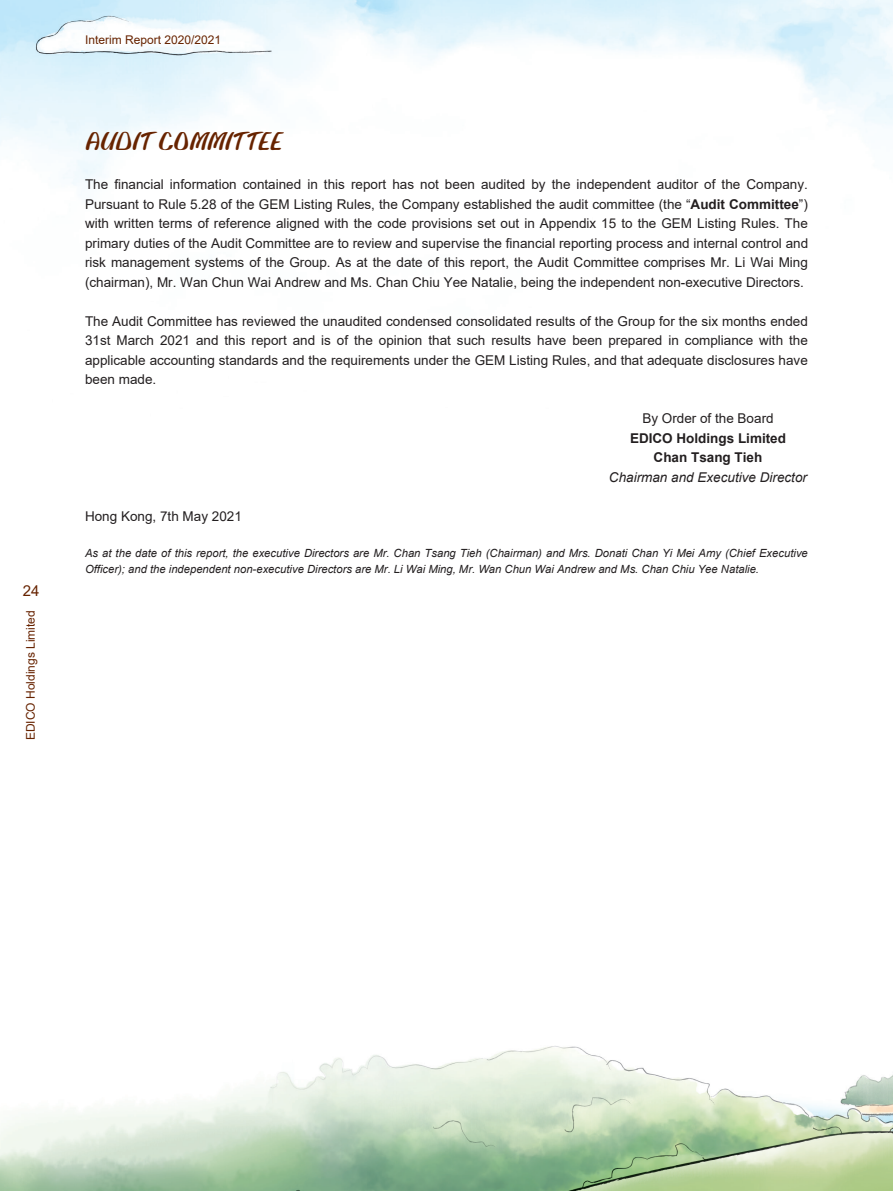
<style>
.page{position:relative;width:893px;height:1191px;background:#fff}
.page>*{position:absolute;margin:0;border:0;box-sizing:border-box;transform-origin:0 0}
.t1{font:27px "Biffo MT Std";color:#672300}
.t2{font:15px "Arial";color:#672300}
.t3{font:13.5px/19.5px "Arial";color:#231f20;text-align:justify}
.t4{font:700 13.5px/19.5px "Arial";color:#231f20;text-align:center}
.t5{font:12px "Arial";color:#672300}
.t6{font:italic 11.25px/16.5px "Arial";color:#231f20}
.s1{font-weight:700}
.s2{font-weight:400}
.s3{font-weight:400;font-style:italic}
</style>
<div class="page">
<img style="left:0;top:0;width:893px;height:1191px">
<p class="t2" style="left:23px;top:580px;width:18px">24</p>
<p class="t5" style="left:22px;top:740px;width:132px;rotate:-90deg">EDICO Holdings Limited</p>
<p class="t5" style="left:85px;top:31px;width:138px">Interim Report 2020/2021</p>
<p class="t1" style="left:85px;top:125px;width:30px">AUDIT</p>
<p class="t1" style="left:158px;top:125px;width:30px">COMMITTEE</p>
<p class="t3" style="left:85px;top:174px;width:725px">The financial information contained in this report has not been audited by the independent auditor of the Company.<br>Pursuant to Rule 5.28 of the GEM Listing Rules, the Company established the audit committee (the “<span class="s1">Audit Committee</span>”) with written terms of reference aligned with the code provisions set out in Appendix 15 to the GEM Listing Rules. The primary duties of the Audit Committee are to review and supervise the financial reporting process and internal control and risk management systems of the Group. As at the date of this report, the Audit Committee comprises Mr. Li Wai Ming (chairman), Mr. Wan Chun Wai Andrew and Ms. Chan Chiu Yee Natalie, being the independent non-executive Directors.</p>
<p class="t3" style="left:85px;top:311px;width:724px">The Audit Committee has reviewed the unaudited condensed consolidated results of the Group for the six months ended 31st March 2021 and this report and is of the opinion that such results have been prepared in compliance with the applicable accounting standards and the requirements under the GEM Listing Rules, and that adequate disclosures have been made.</p>
<p class="t4" style="left:609px;top:409px;width:200px"><span class="s2">By Order of the Board<br></span>EDICO Holdings Limited<br>Chan Tsang Tieh<br><span class="s3">Chairman and Executive Director</span></p>
<p class="t3" style="left:85px;top:506px;width:158px">Hong Kong, 7th May 2021</p>
<p class="t6" style="left:85px;top:544px;width:724px">As at the date of this report, the executive Directors are Mr. Chan Tsang Tieh (Chairman) and Mrs. Donati Chan Yi Mei Amy (Chief Executive<br>Officer); and the independent non-executive Directors are Mr. Li Wai Ming, Mr. Wan Chun Wai Andrew and Ms. Chan Chiu Yee Natalie.</p>
</div>
